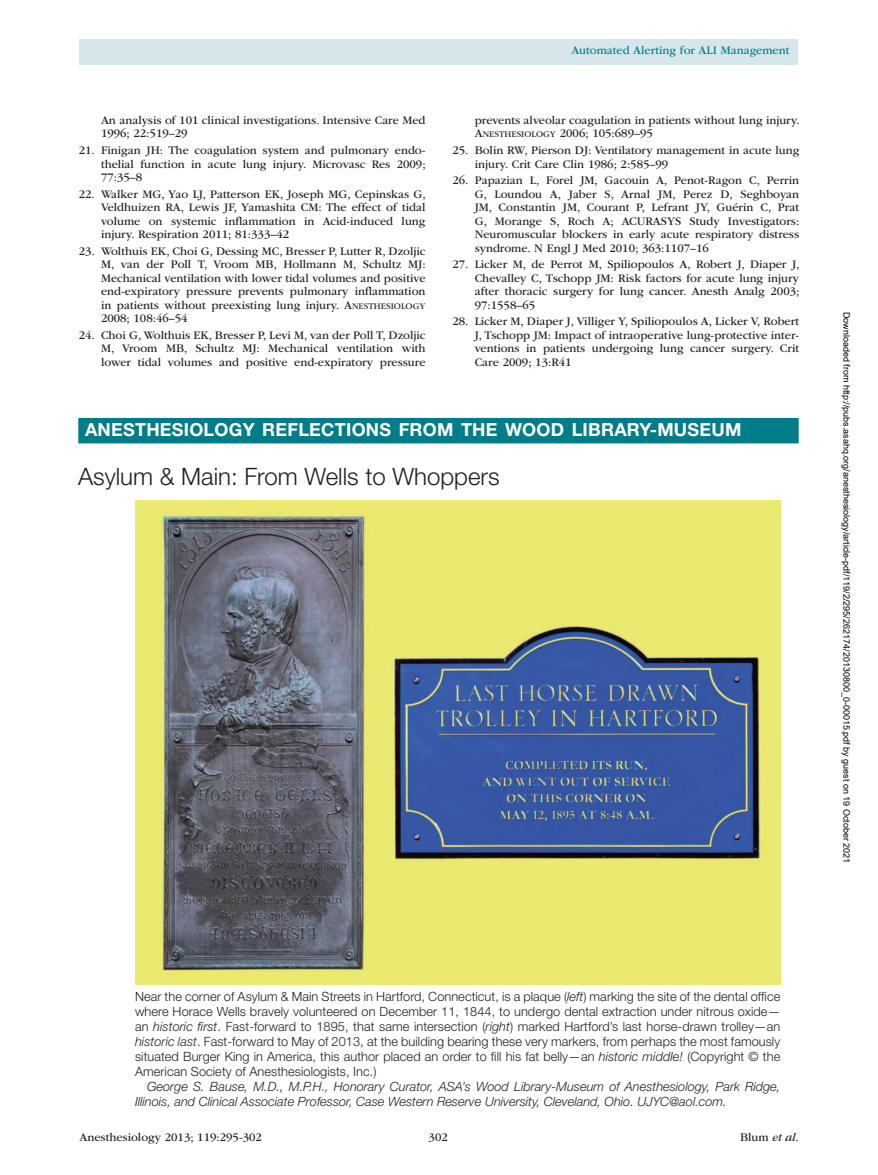
<style>
.page{position:relative;width:878px;height:1175px;background:#fff}
.page>*{position:absolute;margin:0;border:0;box-sizing:border-box;transform-origin:0 0}
.t1{font:300 24px "Helvetica Neue LT Std";color:#231f20}
.t2{font:700 18px "Helvetica Neue LT Std";letter-spacing:.015em;color:#fff}
.t3{font:300 12.75px/15px "Helvetica Neue";letter-spacing:.005em;color:#231f20;text-align:justify}
.t4{font:italic 300 12.75px/15px "Helvetica Neue";color:#231f20}
.t5{font:12px/13.5px "ITC Garamond Std";color:#231f20;text-align:justify}
.t6{font:12px "ITC Garamond Std";color:#007d88}
.t7{font:9px "Arial";color:#000}
.t8{font:9px "ITC Garamond Std";color:#231f20}
.s1{font-size:9px}
.s2{font-size:12px}
.s3{font-style:italic}
</style>
<div class="page">
<div style="left:79px;top:39px;width:718px;height:25px;background:#d6e6ea"></div>
<div style="left:78px;top:418px;width:720px;height:25px;background:#007d88"></div>
<img style="left:135px;top:500px;width:645px;height:484px">
<p class="t5" style="left:101px;top:114px;width:326px">An analysis of 101 clinical investigations. Intensive Care Med<br>1996; 22:519–29</p>
<p class="t5" style="left:101px;top:144px;width:326px;text-indent:-22px">21. Finigan JH: The coagulation system and pulmonary endo&shy;thelial function in acute lung injury. Microvasc Res 2009; 77:35–8</p>
<p class="t5" style="left:101px;top:187px;width:326px;text-indent:-22px">22. Walker MG, Yao LJ, Patterson EK, Joseph MG, Cepinskas G, Veldhuizen RA, Lewis JF, Yamashita CM: The effect of tidal volume on systemic inflammation in Acid-induced lung injury. Respiration 2011; 81:333–42</p>
<p class="t5" style="left:101px;top:244px;width:326px;text-indent:-22px">23. Wolthuis EK, Choi G, Dessing MC, Bresser P, Lutter R, Dzoljic M, van der Poll T, Vroom MB, Hollmann M, Schultz MJ:<br>Mechanical ventilation with lower tidal volumes and positive end-expiratory pressure prevents pulmonary inflammation in patients without preexisting lung injury. A<span class="s1">nesthesiolog</span></p>
<p class="t8" style="left:419px;top:301px;width:8px">y</p>
<p class="t5" style="left:101px;top:312px;width:88px">2008; 108:46–54</p>
<p class="t5" style="left:101px;top:328px;width:326px;text-indent:-22px">24. Choi G, Wolthuis EK, Bresser P, Levi M, van der Poll T, Dzoljic M, Vroom MB, Schultz MJ: Mechanical ventilation with lower tidal volumes and positive end-expiratory pressure</p>
<p class="t6" style="left:571px;top:44px;width:219px">Automated Alerting for ALI Management</p>
<p class="t5" style="left:474px;top:114px;width:326px">prevents alveolar coagulation in patients without lung injury.</p>
<p class="t8" style="left:474px;top:130px;width:15px"><span class="s2">A</span>nesthesiolog</p>
<p class="t5" style="left:550px;top:127px;width:104px"><span class="s1">y</span> 2006; 105:689–95</p>
<p class="t5" style="left:474px;top:144px;width:326px;text-indent:-22px">25. Bolin RW, Pierson DJ: Ventilatory management in acute lung injury. Crit Care Clin 1986; 2:585–99</p>
<p class="t5" style="left:474px;top:174px;width:326px;text-indent:-22px">26. Papazian L, Forel JM, Gacouin A, Penot-Ragon C, Perrin G, Loundou A, Jaber S, Arnal JM, Perez D, Seghboyan JM, Constantin JM, Courant P, Lefrant JY, Guérin C, Prat G, Morange S, Roch A; ACURASYS Study Investigators:<br>Neuromuscular blockers in early acute respiratory distress syndrome. N Engl J Med 2010; 363:1107–16</p>
<p class="t5" style="left:474px;top:258px;width:326px;text-indent:-22px">27. Licker M, de Perrot M, Spiliopoulos A, Robert J, Diaper J, Chevalley C, Tschopp JM: Risk factors for acute lung injury after thoracic surgery for lung cancer. Anesth Analg 2003; 97:1558–65</p>
<p class="t5" style="left:474px;top:315px;width:326px;text-indent:-22px">28. Licker M, Diaper J, Villiger Y, Spiliopoulos A, Licker V, Robert J, Tschopp JM: Impact of intraoperative lung-protective inter&shy;ventions in patients undergoing lung cancer surgery. Crit Care 2009; 13:R41</p>
<h2 class="t2" style="left:85px;top:418px;width:657px">ANESTHESIOLOGY REFLECTIONS FROM THE WOOD LIBRARY-MUSEUM</h2>
<h1 class="t1" style="left:78px;top:462px;width:423px">Asylum &amp; Main: From Wells to Whoppers</h1>
<p class="t7" style="left:850px;top:312px;width:553px;rotate:90deg">Downloaded from http://pubs.asahq.org/anesthesiology/article-pdf/119/2/295/262174/20130800_0-00015.pdf by guest on 19 October 2021</p>
<p class="t3" style="left:135px;top:989px;width:646px">Near the corner of Asylum &amp; Main Streets in Hartford, Connecticut, is a plaque (<span class="s3">left</span>) marking the site of the dental office where Horace Wells bravely volunteered on December 11, 1844, to undergo dental extraction under nitrous oxide— an <span class="s3">historic first</span>. Fast-forward to 1895, that same intersection (<span class="s3">right</span>) marked Hartford’s last horse-drawn trolley—an <span class="s3">historic last</span>. Fast-forward to May of 2013, at the building bearing these very markers, from perhaps the most famously situated Burger King in America, this author placed an order to fill his fat belly—an <span class="s3">historic middle!</span> (Copyright © the American Society of Anesthesiologists, Inc.)</p>
<p class="t4" style="left:135px;top:1079px;width:646px;text-indent:12px">George S. Bause, M.D., M.P.H., Honorary Curator, ASA’s Wood Library-Museum of Anesthesiology, Park Ridge,<br>Illinois, and Clinical Associate Professor, Case Western Reserve University, Cleveland, Ohio. UJYC@aol.com.</p>
<p class="t5" style="left:80px;top:1130px;width:184px">Anesthesiology 2013; 119:295-302</p>
<p class="t5" style="left:428px;top:1130px;width:21px">302</p>
<p class="t5" style="left:740px;top:1130px;width:60px">Blum <span class="s3">et al</span>.</p>
</div>
